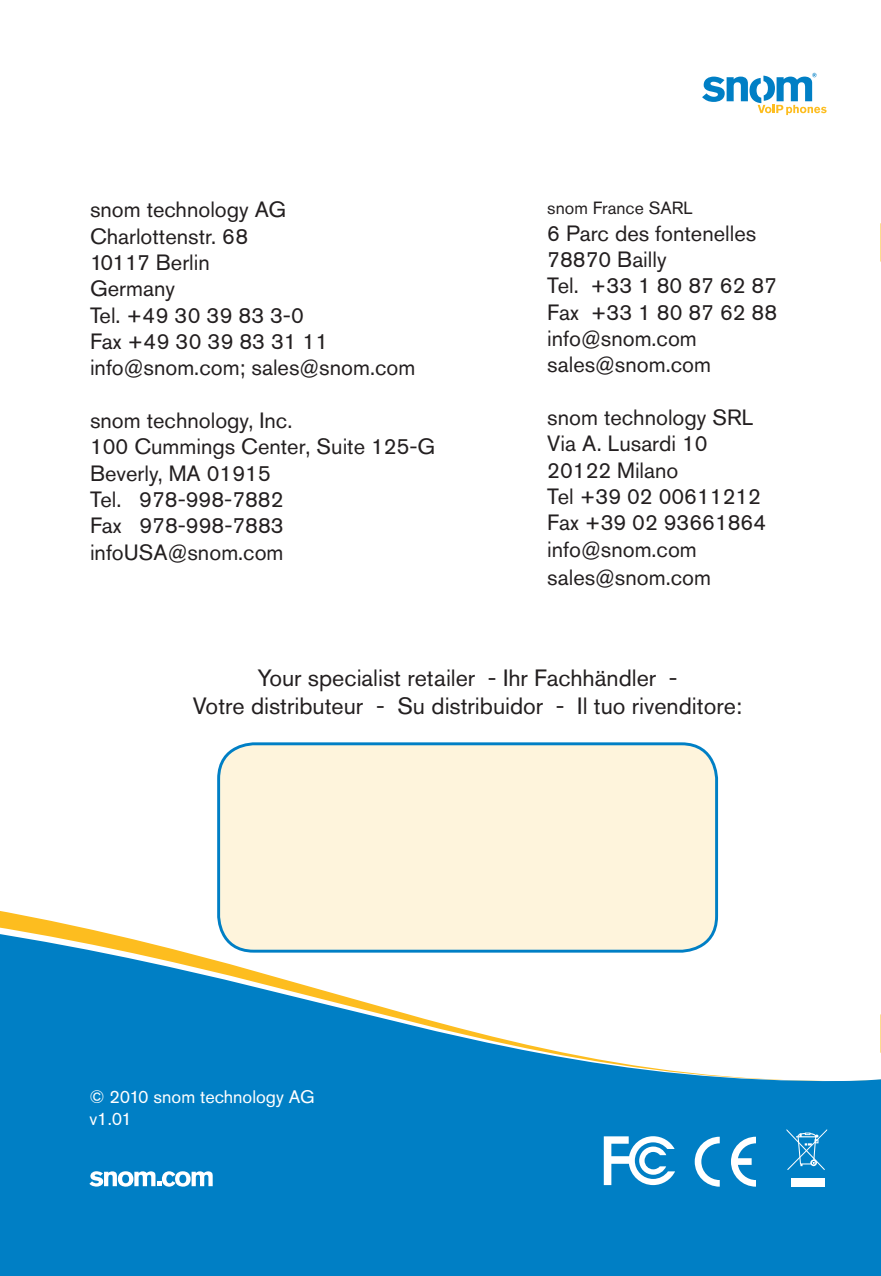
<style>
.page{position:relative;width:881px;height:1276px;background:#fff}
.page>*{position:absolute;margin:0;border:0;box-sizing:border-box;transform-origin:0 0}
.t1{font:23.4px/28.1px "Akzidenz Grotesk Pro";color:#231f20;text-align:center}
.t2{font:22.05px/26.3px "Akzidenz Grotesk BQ";color:#231f20}
.t3{font:22.05px/26.3px "Akzidenz Grotesk Pro";color:#231f20}
.t4{font:18px/21.6px "Akzidenz Grotesk Pro";color:#fff}
.t5{font:17.55px "Akzidenz Grotesk BQ";color:#231f20}
</style>
<div class="page">
<svg style="left:0;top:870px;width:880px;height:406px;fill:#007fc5"></svg>
<div style="left:218px;top:744px;width:498px;height:207px;background:#fef4dc;border-radius:35px"></div>
<div style="left:217px;top:742px;width:500px;height:210px;border:3px solid #007fc5;border-radius:35px"></div>
<svg style="left:702px;top:73px;width:124px;height:42px"></svg>
<svg style="left:89px;top:1171px;width:123px;height:15px"></svg>
<hr style="left:880px;top:223px;width:1px;height:38px;background:#fdbd1f">
<hr style="left:880px;top:1014px;width:1px;height:38px;background:#fdbd1f">
<div style="left:790px;top:1178px;width:34px;height:8px;background:#fff"></div>
<svg style="left:786px;top:1129px;width:40px;height:41px"></svg>
<svg style="left:603px;top:1136px;width:71px;height:49px"></svg>
<svg style="left:694px;top:1136px;width:25px;height:50px"></svg>
<svg style="left:730px;top:1136px;width:25px;height:50px"></svg>
<p class="t3" style="left:90px;top:196px;width:239px">snom technology AG<br>Charlottenstr. 68<br>10117 Berlin<br>Germany<br>Tel. +49 30 39 83 3-0<br>Fax +49 30 39 83 31 11</p>
<p class="t2" style="left:90px;top:354px;width:327px">info@snom.com; sales@snom.com</p>
<p class="t2" style="left:90px;top:407px;width:347px">snom technology, Inc.<br>100 Cummings Center, Suite 125-G<br>Beverly, MA 01915<br>Tel. 978-998-7882<br>Fax 978-998-7883 infoUSA@snom.com</p>
<p class="t5" style="left:547px;top:198px;width:147px">snom France SARL</p>
<p class="t2" style="left:547px;top:220px;width:231px">6 Parc des fontenelles<br>78870 Bailly<br>Tel. +33 1 80 87 62 87<br>Fax +33 1 80 87 62 88 info@snom.com sales@snom.com</p>
<p class="t2" style="left:547px;top:404px;width:220px">snom technology SRL<br>Via A. Lusardi 10<br>20122 Milano<br>Tel +39 02 00611212<br>Fax +39 02 93661864 info@snom.com sales@snom.com</p>
<p class="t1" style="left:193px;top:664px;width:550px">Your specialist retailer - Ihr Fachhändler -<br>Votre distributeur - Su distribuidor - Il tuo rivenditore:</p>
<p class="t4" style="left:89px;top:1086px;width:227px">© 2010 snom technology AG v1.01</p>
</div>
